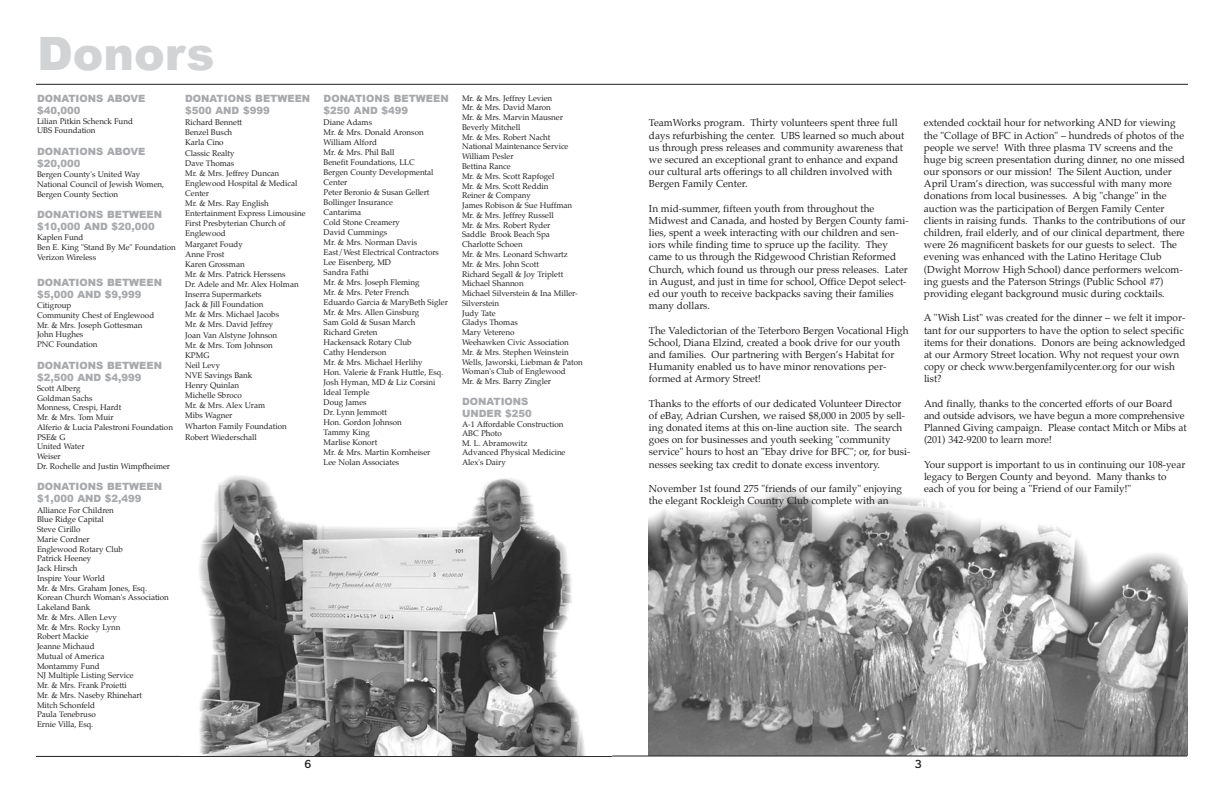
<style>
.page{position:relative;width:1224px;height:792px;background:#fff}
.page>*{position:absolute;margin:0;border:0;box-sizing:border-box;transform-origin:0 0}
.t1{font:900 46px "Arial";color:#d1d3d4}
.t2{font:500 12px "Italia";color:#231f20}
.t3{font:10px/12.2px "Palatino";color:#231f20}
.t4{font:900 10px/12.1px "Arial";color:#a7a9ac}
.t5{font:8px/9.8px "Palatino";color:#231f20}
</style>
<div class="page">
<img style="left:648px;top:487px;width:540px;height:269px">
<hr style="left:612px;top:756px;width:575px;height:1px;background:#231f20">
<hr style="left:36px;top:756px;width:576px;height:1px;background:#231f20">
<hr style="left:36px;top:84px;width:1152px;height:1px;background:#231f20">
<img style="left:199px;top:475px;width:387px;height:281px">
<h1 class="t1" style="left:37px;top:19px;width:179px">Donors</h1>
<p class="t4" style="left:37px;top:92px;width:110px">DONATIONS ABOVE $40,000</p>
<p class="t5" style="left:37px;top:117px;width:97px">Lilian Pitkin Schenck Fund<br>UBS Foundation</p>
<p class="t4" style="left:37px;top:145px;width:110px">DONATIONS ABOVE $20,000</p>
<p class="t5" style="left:37px;top:170px;width:129px">Bergen County's United Way<br>National Council of Jewish Women,<br>Bergen County Section</p>
<p class="t4" style="left:37px;top:208px;width:127px">DONATIONS BETWEEN $10,000 AND $20,000</p>
<p class="t5" style="left:37px;top:233px;width:140px">Kaplen Fund<br>Ben E. King "Stand By Me" Foundation<br>Verizon Wireless</p>
<p class="t4" style="left:37px;top:276px;width:127px">DONATIONS BETWEEN $5,000 AND $9,999</p>
<p class="t5" style="left:37px;top:301px;width:119px">Citigroup<br>Community Chest of Englewood<br>Mr. &amp; Mrs. Joseph Gottesman<br>John Hughes<br>PNC Foundation</p>
<p class="t4" style="left:37px;top:359px;width:127px">DONATIONS BETWEEN $2,500 AND $4,999</p>
<p class="t5" style="left:37px;top:384px;width:137px">Scott Alberg<br>Goldman Sachs<br>Monness, Crespi, Hardt<br>Mr. &amp; Mrs. Tom Muir<br>Alferio &amp; Lucia Palestroni Foundation<br>PSE&amp; G<br>United Water<br>Weiser<br>Dr. Rochelle and Justin Wimpfheimer</p>
<p class="t4" style="left:37px;top:480px;width:127px">DONATIONS BETWEEN $1,000 AND $2,499</p>
<p class="t5" style="left:37px;top:505px;width:133px">Alliance For Children<br>Blue Ridge Capital<br>Steve Cirillo<br>Marie Cordner<br>Englewood Rotary Club<br>Patrick Heeney<br>Jack Hirsch<br>Inspire Your World<br>Mr. &amp; Mrs. Graham Jones, Esq.<br>Korean Church Woman's Association<br>Lakeland Bank<br>Mr. &amp; Mrs. Allen Levy<br>Mr. &amp; Mrs. Rocky Lynn<br>Robert Mackie<br>Jeanne Michaud<br>Mutual of America<br>Montammy Fund<br>NJ Multiple Listing Service<br>Mr. &amp; Mrs. Frank Proietti<br>Mr. &amp; Mrs. Naseby Rhinehart<br>Mitch Schonfeld<br>Paula Tenebruso<br>Ernie Villa, Esq.</p>
<p class="t4" style="left:185px;top:92px;width:127px;line-height:12.4px">DONATIONS BETWEEN $500 AND $999</p>
<p class="t5" style="left:185px;top:118px;width:122px;line-height:10.1px">Richard Bennett<br>Benzel Busch<br>Karla Cino<br>Classic Realty<br>Dave Thomas<br>Mr. &amp; Mrs. Jeffrey Duncan<br>Englewood Hospital &amp; Medical<br>Center<br>Mr. &amp; Mrs. Ray English<br>Entertainment Express Limousine<br>First Presbyterian Church of<br>Englewood<br>Margaret Foudy<br>Anne Frost<br>Karen Grossman<br>Mr. &amp; Mrs. Patrick Herssens<br>Dr. Adele and Mr. Alex Holman<br>Inserra Supermarkets<br>Jack &amp; Jill Foundation<br>Mr. &amp; Mrs. Michael Jacobs<br>Mr. &amp; Mrs. David Jeffrey<br>Joan Van Alstyne Johnson<br>Mr. &amp; Mrs. Tom Johnson<br>KPMG<br>Neil Levy<br>NVE Savings Bank<br>Henry Quinlan<br>Michelle Sbroco<br>Mr. &amp; Mrs. Alex Uram<br>Mibs Wagner<br>Wharton Family Foundation</p>
<p class="t5" style="left:185px;top:433px;width:73px">Robert Wiederschall</p>
<h2 class="t2" style="left:305px;top:760px;width:8px">6</h2>
<p class="t4" style="left:324px;top:92px;width:127px">DONATIONS BETWEEN $250 AND $499</p>
<p class="t5" style="left:324px;top:118px;width:126px">Diane Adams<br>Mr. &amp; Mrs. Donald Aronson<br>William Alford<br>Mr. &amp; Mrs. Phil Ball<br>Benefit Foundations, LLC<br>Bergen County Developmental<br>Center<br>Peter Beronio &amp; Susan Gellert<br>Bollinger Insurance<br>Cantarima<br>Cold Stone Creamery<br>David Cummings<br>Mr. &amp; Mrs. Norman Davis<br>East/West Electrical Contractors<br>Lee Eisenberg, MD<br>Sandra Fathi<br>Mr. &amp; Mrs. Joseph Fleming<br>Mr. &amp; Mrs. Peter French<br>Eduardo Garcia &amp; MaryBeth Sigler<br>Mr. &amp; Mrs. Allen Ginsburg<br>Sam Gold &amp; Susan March<br>Richard Greten<br>Hackensack Rotary Club<br>Cathy Henderson<br>Mr. &amp; Mrs. Michael Herlihy<br>Hon. Valerie &amp; Frank Huttle, Esq.<br>Josh Hyman, MD &amp; Liz Corsini<br>Ideal Temple<br>Doug James<br>Dr. Lynn Jemmott<br>Hon. Gordon Johnson<br>Tammy King<br>Marlise Konort<br>Mr. &amp; Mrs. Martin Kornheiser<br>Lee Nolan Associates</p>
<p class="t5" style="left:462px;top:93px;width:122px">Mr. &amp; Mrs. Jeffrey Levien<br>Mr. &amp; Mrs. David Maron<br>Mr. &amp; Mrs. Marvin Mausner<br>Beverly Mitchell<br>Mr. &amp; Mrs. Robert Nacht<br>National Maintenance Service<br>William Pesler<br>Bettina Rance<br>Mr. &amp; Mrs. Scott Rapfogel<br>Mr. &amp; Mrs. Scott Reddin<br>Reiner &amp; Company<br>James Robison &amp; Sue Huffman<br>Mr. &amp; Mrs. Jeffrey Russell<br>Mr. &amp; Mrs. Robert Ryder<br>Saddle Brook Beach Spa<br>Charlotte Schoen<br>Mr. &amp; Mrs. Leonard Schwartz<br>Mr. &amp; Mrs. John Scott<br>Richard Segall &amp; Joy Triplett<br>Michael Shannon<br>Michael Silverstein &amp; Ina Miller-<br>Silverstein<br>Judy Tate<br>Gladys Thomas<br>Mary Vetereno<br>Weehawken Civic Association<br>Mr. &amp; Mrs. Stephen Weinstein<br>Wells, Jaworski, Liebman &amp; Paton<br>Woman's Club of Englewood<br>Mr. &amp; Mrs. Barry Zingler</p>
<p class="t4" style="left:462px;top:395px;width:71px">DONATIONS<br>UNDER $250</p>
<p class="t5" style="left:462px;top:420px;width:105px;line-height:9.5px">A-1 Affordable Construction<br>ABC Photo<br>M. L. Abramowitz<br>Advanced Physical Medicine<br>Alex's Dairy</p>
<p class="t3" style="left:649px;top:118px;width:257px">TeamWorks program. Thirty volunteers spent three full days refurbishing the center. UBS learned so much about us through press releases and community awareness that we secured an exceptional grant to enhance and expand our cultural arts offerings to all children involved with Bergen Family Center.</p>
<p class="t3" style="left:649px;top:203px;width:261px">In mid-summer, fifteen youth from throughout the Midwest and Canada, and hosted by Bergen County fami&shy;lies, spent a week interacting with our children and sen&shy;iors while finding time to spruce up the facility. They came to us through the Ridgewood Christian Reformed Church, which found us through our press releases. Later in August, and just in time for school, Office Depot select&shy;ed our youth to receive backpacks saving their families many dollars.</p>
<p class="t3" style="left:649px;top:325px;width:261px">The Valedictorian of the Teterboro Bergen Vocational High School, Diana Elzind, created a book drive for our youth and families. Our partnering with Bergen’s Habitat for Humanity enabled us to have minor renovations per&shy;formed at Armory Street!</p>
<p class="t3" style="left:649px;top:398px;width:263px">Thanks to the efforts of our dedicated Volunteer Director of eBay, Adrian Curshen, we raised $8,000 in 2005 by sell&shy;ing donated items at this on-line auction site. The search goes on for businesses and youth seeking "community service" hours to host an "Ebay drive for BFC"; or, for busi&shy;nesses seeking tax credit to donate excess inventory.</p>
<p class="t3" style="left:649px;top:483px;width:255px">November 1st found 275 "friends of our family" enjoying the elegant Rockleigh Country Club complete with an</p>
<p class="t3" style="left:924px;top:117px;width:263px">extended cocktail hour for networking AND for viewing the "Collage of BFC in Action" – hundreds of photos of the people we serve! With three plasma TV screens and the huge big screen presentation during dinner, no one missed our sponsors or our mission! The Silent Auction, under April Uram’s direction, was successful with many more donations from local businesses. A big "change" in the auction was the participation of Bergen Family Center clients in raising funds. Thanks to the contributions of our children, frail elderly, and of our clinical department, there were 26 magnificent baskets for our guests to select. The evening was enhanced with the Latino Heritage Club (Dwight Morrow High School) dance performers welcom&shy;ing guests and the Paterson Strings (Public School #7) providing elegant background music during cocktails.</p>
<p class="t3" style="left:924px;top:313px;width:263px">A "Wish List" was created for the dinner – we felt it impor&shy;tant for our supporters to have the option to select specific items for their donations. Donors are being acknowledged at our Armory Street location. Why not request your own copy or check www.bergenfamilycenter.org for our wish list?</p>
<p class="t3" style="left:924px;top:398px;width:264px">And finally, thanks to the concerted efforts of our Board and outside advisors, we have begun a more comprehensive Planned Giving campaign. Please contact Mitch or Mibs at (201) 342-9200 to learn more!</p>
<p class="t3" style="left:924px;top:459px;width:263px">Your support is important to us in continuing our 108-year legacy to Bergen County and beyond. Many thanks to each of you for being a "Friend of our Family!"</p>
<h2 class="t2" style="left:915px;top:760px;width:8px">3</h2>
</div>
